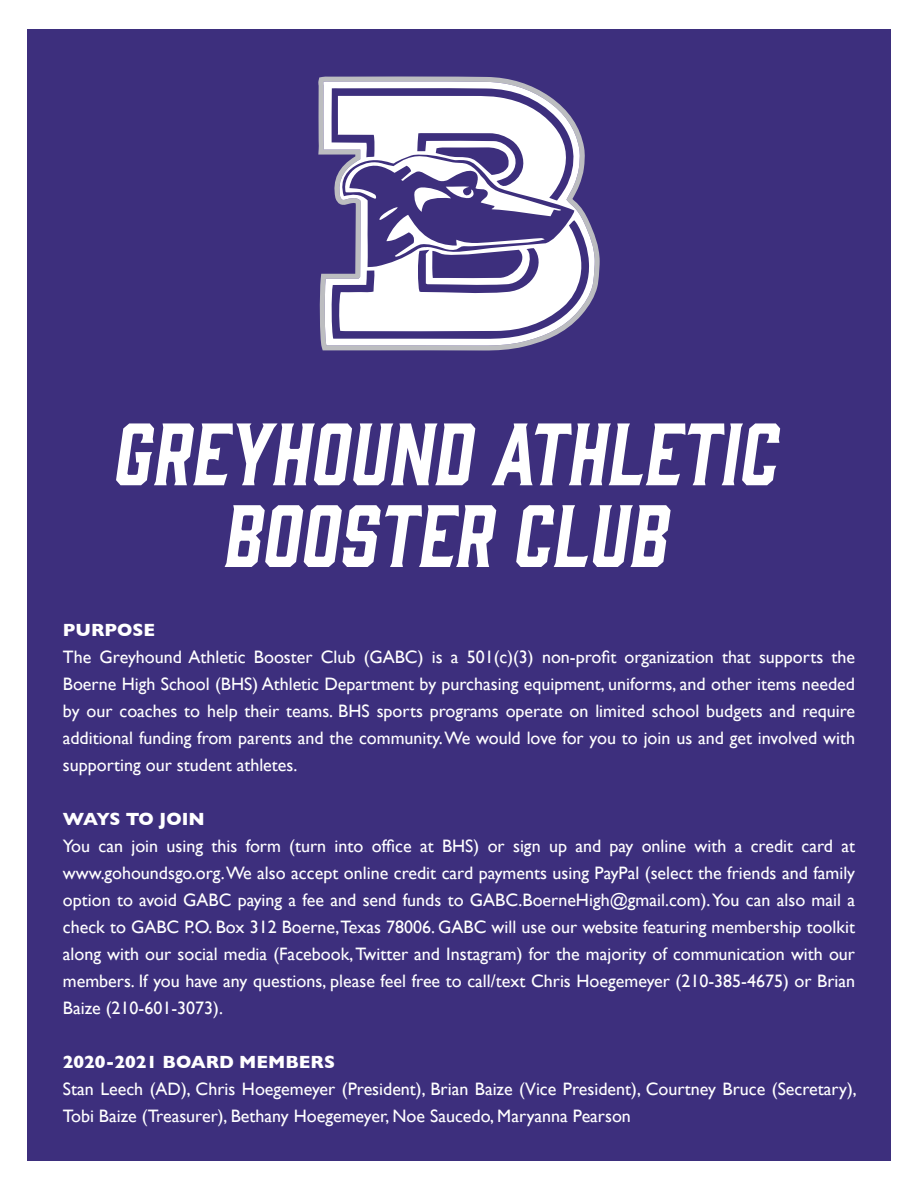
<style>
.page{position:relative;width:918px;height:1188px;background:#fff}
.page>*{position:absolute;margin:0;border:0;box-sizing:border-box;transform-origin:0 0}
.t1{font:italic 81.3px "Gin";color:#fff}
.t2{font:18px/27px "Gill Sans";color:#fff;text-align:justify}
.t3{font:700 18px "Gill Sans";color:#fff}
.t4{font:700 18px "Gill Sans";letter-spacing:-.03em;color:#fff}
</style>
<div class="page">
<div style="left:27px;top:29px;width:864px;height:1132px;background:#3d2f7d"></div>
<svg style="left:318px;top:76px;width:208px;height:274px;fill:#bcbdc0"></svg>
<svg style="left:323px;top:81px;width:272px;height:265px"></svg>
<p class="t1" style="left:111px;top:398px;width:666px">GREYHOUND ATHLETIC</p>
<p class="t1" style="left:221px;top:480px;width:447px">BOOSTER CLUB</p>
<p class="t3" style="left:63px;top:615px;width:94px">PURPOSE</p>
<p class="t2" style="left:63px;top:643px;width:794px">The Greyhound Athletic Booster Club (GABC) is a 501(c)(3) non-profit organization that supports the</p>
<p class="t2" style="left:63px;top:670px;width:794px">Boerne High School (BHS) Athletic Department by purchasing equipment, uniforms, and other items needed by our coaches to help their teams. BHS sports programs operate on limited school budgets and require additional funding from parents and the community. We would love for you to join us and get involved with supporting our student athletes.</p>
<p class="t4" style="left:63px;top:804px;width:143px">WAYS TO JOIN</p>
<p class="t2" style="left:63px;top:832px;width:794px">You can join using this form (turn into office at BHS) or sign up and pay online with a credit card at</p>
<p class="t2" style="left:63px;top:859px;width:794px">www.gohoundsgo.org. We also accept online credit card payments using PayPal (select the friends and family option to avoid GABC paying a fee and send funds to GABC.BoerneHigh@gmail.com). You can also mail a check to GABC P.O. Box 312 Boerne,Texas 78006. GABC will use our website featuring membership toolkit along with our social media (Facebook, Twitter and Instagram) for the majority of communication with our members. If you have any questions, please feel free to call/text Chris Hoegemeyer (210-385-4675) or Brian Baize (210-601-3073).</p>
<p class="t3" style="left:63px;top:1047px;width:274px">2020-2021 BOARD MEMBERS</p>
<p class="t2" style="left:63px;top:1075px;width:795px">Stan Leech (AD), Chris Hoegemeyer (President), Brian Baize (Vice President), Courtney Bruce (Secretary),<br>Tobi Baize (Treasurer), Bethany Hoegemeyer, Noe Saucedo, Maryanna Pearson</p>
</div>
